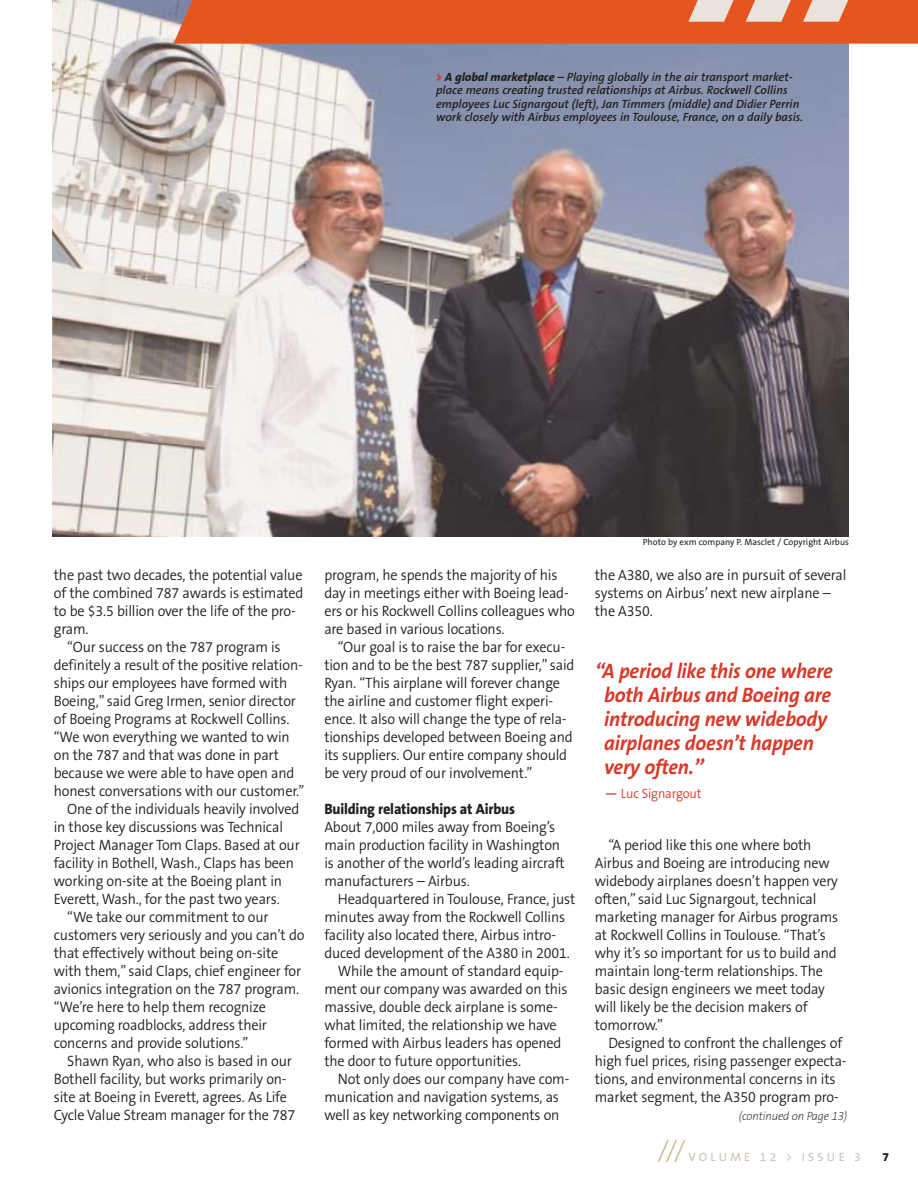
<style>
.page{position:relative;width:918px;height:1188px;background:#fff}
.page>*{position:absolute;margin:0;border:0;box-sizing:border-box;transform-origin:0 0}
.t1{font:italic 700 21px/24px "The Sans B7";letter-spacing:-.01em;color:#d83929;scale:.95 1}
.t2{font:300 15px/18px "The Sans B4";letter-spacing:-.01em;color:#231f1f;scale:.95 1}
.t3{font:800 15px "The Sans B8";letter-spacing:-.01em;color:#231f1f;scale:.95 1}
.t4{font:300 13.5px "The Sans B4";letter-spacing:-.01em;color:#d83929;scale:.95 1}
.t5{font:italic 600 12px/13.5px "The Sans B6";color:#231f1f}
.t6{font:italic 200 12px "The Sans B2";letter-spacing:-.01em;color:#231f1f;scale:.95 1}
.t7{font:12px "The Sans B5 Plain";letter-spacing:.275em;color:#cac2b8}
.t8{font:800 12px "The Sans B8";color:#231f1f}
.t9{font:9px "The Sans B5 Plain";color:#231f1f}
.s1{font-family:"The Sans B9";font-weight:900;font-style:normal;color:#d83929}
.s2{font-family:"The Sans B8";font-weight:800}
.s3{font-family:"The Sans B6";font-weight:600}
</style>
<div class="page">
<svg style="left:658px;top:1140px;width:27px;height:22px"></svg>
<img style="left:52px;top:0;width:797px;height:536px">
<svg style="left:173px;top:0;width:745px;height:44px;background:#e3602f"></svg>
<p class="t5" style="left:436px;top:71px;width:369px"><span class="s1">&gt;</span> <span class="s2">A global marketplace</span> – Playing globally in the air transport market&shy;place means creating trusted relationships at Airbus. Rockwell Collins employees Luc Signargout (left), Jan Timmers (middle) and Didier Perrin work closely with Airbus employees in Toulouse, France, on a daily basis.</p>
<p class="t2" style="left:54px;top:567px;width:263px">the past two decades, the potential value</p>
<p class="t2" style="left:54px;top:585px;width:264px">of the combined 787 awards is estimated</p>
<p class="t2" style="left:54px;top:603px;width:256px">to be $3.5 billion over the life of the pro-</p>
<p class="t2" style="left:54px;top:621px;width:38px">gram.</p>
<p class="t2" style="left:67px;top:639px;width:226px">“Our success on the 787 program is</p>
<p class="t2" style="left:54px;top:657px;width:264px">definitely a result of the positive relation-</p>
<p class="t2" style="left:54px;top:675px;width:247px">ships our employees have formed with</p>
<p class="t2" style="left:54px;top:693px;width:256px">Boeing,” said Greg Irmen, senior director</p>
<p class="t2" style="left:54px;top:711px;width:250px">of Boeing Programs at Rockwell Collins.</p>
<p class="t2" style="left:54px;top:729px;width:250px">“We won everything we wanted to win</p>
<p class="t2" style="left:54px;top:747px;width:239px">on the 787 and that was done in part</p>
<p class="t2" style="left:54px;top:765px;width:255px">because we were able to have open and</p>
<p class="t2" style="left:54px;top:783px;width:265px">honest conversations with our customer.”</p>
<p class="t2" style="left:67px;top:801px;width:246px">One of the individuals heavily involved</p>
<p class="t2" style="left:54px;top:819px;width:243px">in those key discussions was Technical</p>
<p class="t2" style="left:54px;top:837px;width:260px">Project Manager Tom Claps. Based at our</p>
<p class="t2" style="left:54px;top:855px;width:254px">facility in Bothell, Wash., Claps has been</p>
<p class="t2" style="left:54px;top:873px;width:242px">working on-site at the Boeing plant in</p>
<p class="t2" style="left:54px;top:891px;width:239px">Everett, Wash., for the past two years.</p>
<p class="t2" style="left:67px;top:909px;width:213px">“We take our commitment to our</p>
<p class="t2" style="left:54px;top:927px;width:266px">customers very seriously and you can’t do</p>
<p class="t2" style="left:54px;top:945px;width:238px">that effectively without being on-site</p>
<p class="t2" style="left:54px;top:963px;width:262px">with them,” said Claps, chief engineer for</p>
<p class="t2" style="left:54px;top:981px;width:260px">avionics integration on the 787 program.</p>
<p class="t2" style="left:54px;top:999px;width:225px">“We’re here to help them recognize</p>
<p class="t2" style="left:54px;top:1017px;width:226px">upcoming roadblocks, address their</p>
<p class="t2" style="left:54px;top:1035px;width:206px">concerns and provide solutions.”</p>
<p class="t2" style="left:67px;top:1053px;width:238px">Shawn Ryan, who also is based in our</p>
<p class="t2" style="left:54px;top:1071px;width:247px">Bothell facility, but works primarily on-</p>
<p class="t2" style="left:54px;top:1089px;width:247px">site at Boeing in Everett, agrees. As Life</p>
<p class="t2" style="left:54px;top:1107px;width:256px">Cycle Value Stream manager for the 787</p>
<p class="t2" style="left:324px;top:567px;width:247px">program, he spends the majority of his</p>
<p class="t2" style="left:324px;top:585px;width:259px">day in meetings either with Boeing lead-</p>
<p class="t2" style="left:324px;top:603px;width:265px">ers or his Rockwell Collins colleagues who</p>
<p class="t2" style="left:324px;top:621px;width:191px">are based in various locations.</p>
<p class="t2" style="left:338px;top:639px;width:241px">“Our goal is to raise the bar for execu-</p>
<p class="t2" style="left:324px;top:657px;width:265px">tion and to be the best 787 supplier,” said</p>
<p class="t2" style="left:324px;top:675px;width:250px">Ryan. “This airplane will forever change</p>
<p class="t2" style="left:324px;top:693px;width:243px">the airline and customer flight experi-</p>
<p class="t2" style="left:324px;top:711px;width:257px">ence. It also will change the type of rela-</p>
<p class="t2" style="left:324px;top:729px;width:263px">tionships developed between Boeing and</p>
<p class="t2" style="left:324px;top:747px;width:257px">its suppliers. Our entire company should</p>
<p class="t2" style="left:324px;top:765px;width:221px">be very proud of our involvement.”</p>
<p class="t3" style="left:324px;top:803px;width:202px">Building relationships at Airbus</p>
<p class="t2" style="left:324px;top:819px;width:245px">About 7,000 miles away from Boeing’s</p>
<p class="t2" style="left:324px;top:837px;width:250px">main production facility in Washington</p>
<p class="t2" style="left:324px;top:855px;width:255px">is another of the world’s leading aircraft</p>
<p class="t2" style="left:324px;top:873px;width:155px">manufacturers – Airbus.</p>
<p class="t2" style="left:338px;top:891px;width:252px">Headquartered in Toulouse, France, just</p>
<p class="t2" style="left:324px;top:909px;width:255px">minutes away from the Rockwell Collins</p>
<p class="t2" style="left:324px;top:927px;width:246px">facility also located there, Airbus intro-</p>
<p class="t2" style="left:324px;top:945px;width:260px">duced development of the A380 in 2001.</p>
<p class="t2" style="left:338px;top:963px;width:239px">While the amount of standard equip-</p>
<p class="t2" style="left:324px;top:981px;width:258px">ment our company was awarded on this</p>
<p class="t2" style="left:324px;top:999px;width:247px">massive, double deck airplane is some-</p>
<p class="t2" style="left:324px;top:1017px;width:246px">what limited, the relationship we have</p>
<p class="t2" style="left:324px;top:1035px;width:251px">formed with Airbus leaders has opened</p>
<p class="t2" style="left:324px;top:1053px;width:209px">the door to future opportunities.</p>
<p class="t2" style="left:338px;top:1071px;width:245px">Not only does our company have com-</p>
<p class="t2" style="left:324px;top:1089px;width:249px">munication and navigation systems, as</p>
<p class="t2" style="left:324px;top:1107px;width:249px">well as key networking components on</p>
<p class="t9" style="left:643px;top:538px;width:208px">Photo by exm company P. Masclet / Copyright Airbus</p>
<p class="t2" style="left:595px;top:567px;width:266px">the A380, we also are in pursuit of several systems on Airbus’ next new airplane – the A350.</p>
<p class="t1" style="left:604px;top:661px;width:242px;text-indent:-9px">“A period like this one where both Airbus and Boeing are introducing new widebody airplanes doesn’t happen very often.”</p>
<p class="t4" style="left:604px;top:789px;width:104px"><span class="s3">—</span> Luc Signargout</p>
<p class="t2" style="left:608px;top:837px;width:215px">“A period like this one where both</p>
<p class="t2" style="left:595px;top:855px;width:249px">Airbus and Boeing are introducing new</p>
<p class="t2" style="left:595px;top:873px;width:257px">widebody airplanes doesn’t happen very</p>
<p class="t2" style="left:595px;top:891px;width:235px">often,” said Luc Signargout, technical</p>
<p class="t2" style="left:595px;top:909px;width:258px">marketing manager for Airbus programs</p>
<p class="t2" style="left:595px;top:927px;width:245px">at Rockwell Collins in Toulouse. “That’s</p>
<p class="t2" style="left:595px;top:945px;width:256px">why it’s so important for us to build and</p>
<p class="t2" style="left:595px;top:963px;width:242px">maintain long-term relationships. The</p>
<p class="t2" style="left:595px;top:981px;width:244px">basic design engineers we meet today</p>
<p class="t2" style="left:595px;top:999px;width:226px">will likely be the decision makers of</p>
<p class="t2" style="left:595px;top:1017px;width:73px">tomorrow.”</p>
<p class="t2" style="left:608px;top:1035px;width:248px">Designed to confront the challenges of</p>
<p class="t2" style="left:595px;top:1053px;width:267px">high fuel prices, rising passenger expecta-</p>
<p class="t2" style="left:595px;top:1071px;width:255px">tions, and environmental concerns in its</p>
<p class="t2" style="left:595px;top:1089px;width:258px">market segment, the A350 program pro-</p>
<p class="t6" style="left:739px;top:1111px;width:116px">(continued on Page 13)</p>
<p class="t7" style="left:689px;top:1152px;width:174px">VOLUME 12 &gt; ISSUE 3</p>
<p class="t8" style="left:883px;top:1152px;width:8px">7</p>
</div>
